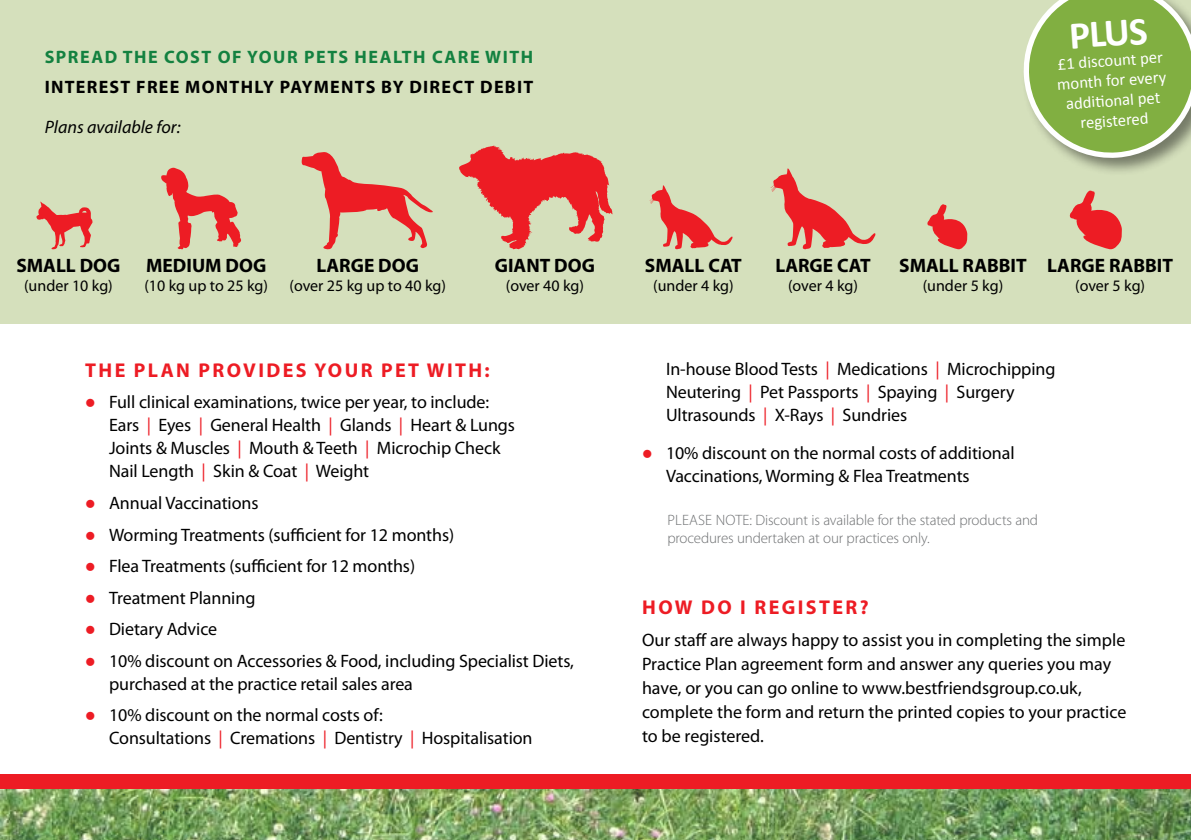
<style>
.page{position:relative;width:1191px;height:840px;background:#fff}
.page>*{position:absolute;margin:0;border:0;box-sizing:border-box;transform-origin:0 0}
.t1{font:700 39.6px "Calibri";color:#fff}
.t2{font:700 20px "Myriad Pro";color:#ed1c24}
.t3{font:700 19.4px "Myriad Pro";color:#000}
.t4{font:18px/23px "Myriad Pro";letter-spacing:-.005em;color:#000}
.t5{font:700 18px "Myriad Pro";color:#000}
.t6{font:700 18px "Myriad Pro";color:#138140}
.t7{font:italic 18px "Myriad Pro";color:#000}
.t8{font:16.6px/20px "Calibri";color:#fff;text-align:center}
.t9{font:16px "Myriad Pro";color:#000}
.t10{font:300 15px/18px "Myriad Pro";letter-spacing:-.01em;color:#6d6f71}
.s1{color:#ed1c24}
</style>
<div class="page">
<div style="left:0;top:0;width:1191px;height:323px;background:#d5e0bc"></div>
<img style="left:0;top:788px;width:1191px;height:51px">
<div style="left:1020px;top:0;width:171px;height:176px;background:#000;opacity:.45"></div>
<svg style="left:1023px;top:0;width:168px;height:161px;background:#94b960"></svg>
<div style="left:0;top:774px;width:1191px;height:14px;background:#ed1c24"></div>
<svg style="left:302px;top:152px;width:131px;height:97px"></svg>
<svg style="left:36px;top:201px;width:57px;height:48px"></svg>
<svg style="left:161px;top:168px;width:80px;height:81px"></svg>
<svg style="left:927px;top:204px;width:41px;height:46px"></svg>
<svg style="left:1069px;top:190px;width:53px;height:60px"></svg>
<svg style="left:649px;top:185px;width:83px;height:64px"></svg>
<svg style="left:770px;top:168px;width:105px;height:82px"></svg>
<svg style="left:459px;top:145px;width:154px;height:104px"></svg>
<p class="t6" style="left:45px;top:45px;width:25px">SPREAD</p>
<p class="t6" style="left:123px;top:45px;width:13px">THE</p>
<p class="t6" style="left:164px;top:45px;width:13px">COST</p>
<p class="t6" style="left:218px;top:45px;width:44px">OF YOUR</p>
<p class="t6" style="left:304px;top:45px;width:12px">PETS</p>
<p class="t6" style="left:354px;top:45px;width:13px">HEALTH</p>
<p class="t6" style="left:432px;top:45px;width:13px">CARE</p>
<p class="t6" style="left:485px;top:45px;width:13px">WITH</p>
<p class="t5" style="left:45px;top:75px;width:12px">INTEREST</p>
<p class="t5" style="left:136px;top:75px;width:22px">FREE</p>
<p class="t5" style="left:185px;top:75px;width:14px">MONTHLY</p>
<p class="t5" style="left:280px;top:75px;width:13px">PAYMENTS</p>
<p class="t5" style="left:381px;top:75px;width:40px">BY DIRECT</p>
<p class="t5" style="left:480px;top:75px;width:12px">DEBIT</p>
<p class="t7" style="left:45px;top:116px;width:137px">Plans available for:</p>
<h1 class="t1" style="left:1067px;top:11px;width:80px;rotate:-4deg">Plus</h1>
<p class="t8" style="left:1055px;top:53px;width:111px;rotate:-4deg">£1 discount per month for every additi onal pet registered</p>
<p class="t3" style="left:16px;top:252px;width:106px">SMALL DOG</p>
<p class="t9" style="left:24px;top:276px;width:90px">(under 10 kg)</p>
<p class="t3" style="left:146px;top:252px;width:122px">MEDIUM DOG</p>
<p class="t9" style="left:144px;top:276px;width:125px">(10 kg up to 25 kg)</p>
<p class="t3" style="left:316px;top:252px;width:104px">LARGE DOG</p>
<p class="t9" style="left:289px;top:276px;width:158px">(over 25 kg up to 40 kg)</p>
<p class="t3" style="left:495px;top:252px;width:102px">GIANT DOG</p>
<p class="t9" style="left:506px;top:276px;width:80px">(over 40 kg)</p>
<p class="t3" style="left:645px;top:252px;width:98px">SMALL CAT</p>
<p class="t9" style="left:653px;top:276px;width:82px">(under 4 kg)</p>
<p class="t3" style="left:775px;top:252px;width:97px">LARGE CAT</p>
<p class="t9" style="left:788px;top:276px;width:71px">(over 4 kg)</p>
<p class="t3" style="left:899px;top:252px;width:129px">SMALL RABBIT</p>
<p class="t9" style="left:922px;top:276px;width:82px">(under 5 kg)</p>
<p class="t3" style="left:1047px;top:252px;width:127px">LARGE RABBIT</p>
<p class="t9" style="left:1075px;top:276px;width:71px">(over 5 kg)</p>
<p class="t2" style="left:85px;top:357px;width:64px">THE PLAN</p>
<p class="t2" style="left:198px;top:357px;width:15px">PROVIDES</p>
<p class="t2" style="left:314px;top:357px;width:16px">YOUR</p>
<p class="t2" style="left:381px;top:357px;width:14px">PET</p>
<p class="t2" style="left:427px;top:357px;width:15px">WITH</p>
<p class="t2" style="left:484px;top:357px;width:7px">:</p>
<p class="t4" style="left:109px;top:390px;width:407px;text-indent:-24px"><span class="s1">●</span> Full clinical examinations, twice per year, to include:<br>Ears <span class="s1">|</span> Eyes <span class="s1">|</span> General Health <span class="s1">|</span> Glands <span class="s1">|</span> Heart &amp; Lungs Joints &amp; Muscles <span class="s1">|</span> Mouth &amp; Teeth <span class="s1">|</span> Microchip Check Nail Length <span class="s1">|</span> Skin &amp; Coat <span class="s1">|</span> Weight</p>
<p class="t4" style="left:85px;top:491px;width:175px"><span class="s1">●</span> Annual Vaccinations</p>
<p class="t4" style="left:85px;top:522px;width:371px"><span class="s1">●</span> Worming Treatments (sufficient for 12 months)</p>
<p class="t4" style="left:85px;top:554px;width:331px"><span class="s1">●</span> Flea Treatments (sufficient for 12 months)</p>
<p class="t4" style="left:85px;top:585px;width:172px"><span class="s1">●</span> Treatment Planning</p>
<p class="t4" style="left:85px;top:617px;width:134px"><span class="s1">●</span> Dietary Advice</p>
<p class="t4" style="left:109px;top:648px;width:466px;text-indent:-24px"><span class="s1">●</span> 10% discount on Accessories &amp; Food, including Specialist Diets, purchased at the practice retail sales area</p>
<p class="t4" style="left:109px;top:703px;width:425px;text-indent:-24px"><span class="s1">●</span> 10% discount on the normal costs of:<br>Consultations <span class="s1">|</span> Cremations <span class="s1">|</span> Dentistry <span class="s1">|</span> Hospitalisation</p>
<p class="t4" style="left:666px;top:357px;width:391px">In-house Blood Tests <span class="s1">|</span> Medications <span class="s1">|</span> Microchipping<br>Neutering <span class="s1">|</span> Pet Passports <span class="s1">|</span> Spaying <span class="s1">|</span> Surgery<br>Ultrasounds <span class="s1">|</span> X-Rays <span class="s1">|</span> Sundries</p>
<p class="t4" style="left:666px;top:440px;width:350px;text-indent:-24px"><span class="s1">●</span> 10% discount on the normal costs of additional<br>Vaccinations, Worming &amp; Flea Treatments</p>
<p class="t10" style="left:667px;top:510px;width:372px">Please note: Discount is available for the stated products and procedures undertaken at our practices only.</p>
<p class="t2" style="left:642px;top:593px;width:34px">HOW</p>
<p class="t2" style="left:701px;top:593px;width:67px">DO I REGISTER</p>
<p class="t2" style="left:859px;top:593px;width:10px">?</p>
<p class="t4" style="left:642px;top:627px;width:486px;line-height:24px">Our staff are always happy to assist you in completing the simple Practice Plan agreement form and answer any queries you may have, or you can go online to www.bestfriendsgroup.co.uk, complete the form and return the printed copies to your practice to be registered.</p>
</div>
